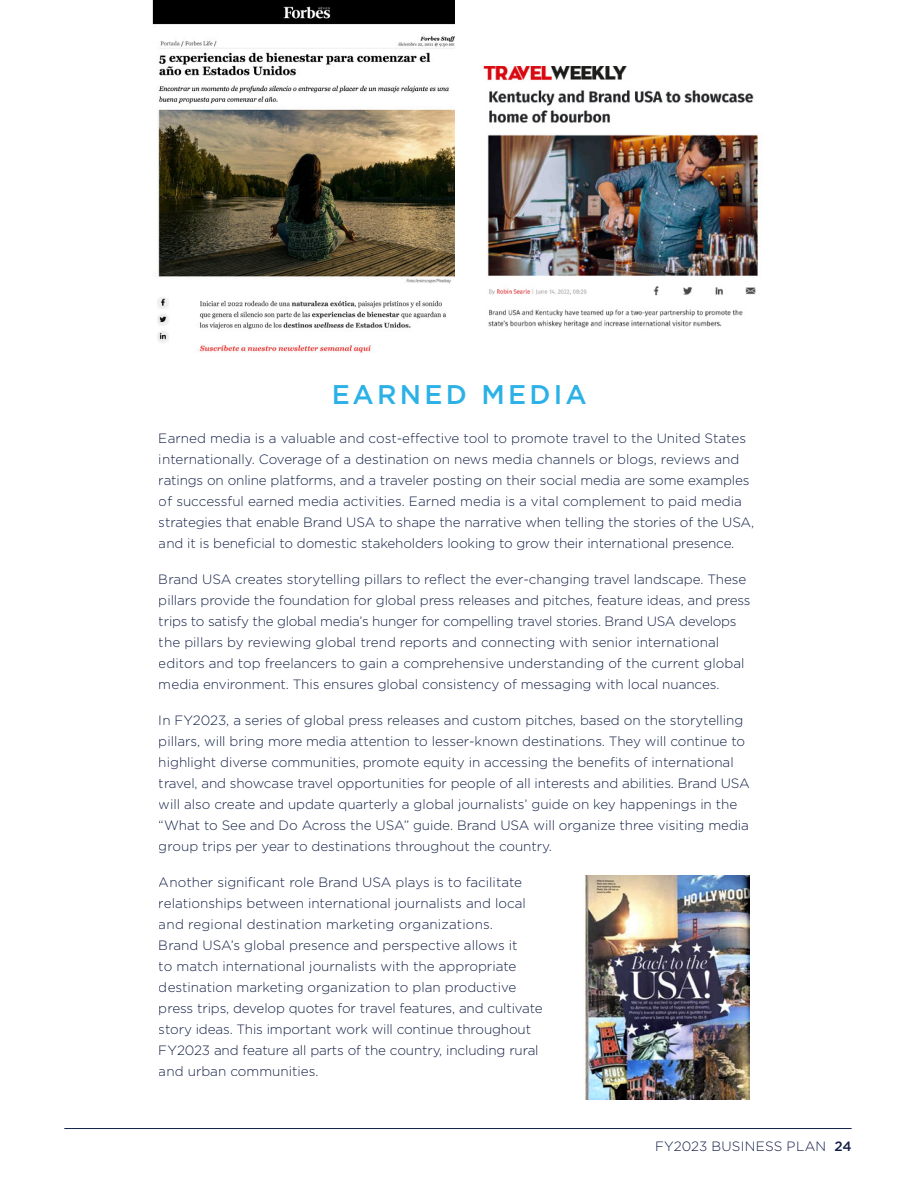
<style>
.page{position:relative;width:918px;height:1188px;background:#fff}
.page>*{position:absolute;margin:0;border:0;box-sizing:border-box;transform-origin:0 0}
.t1{font:500 27px "Gotham";letter-spacing:.12em;color:#2ab1e6}
.t2{font:300 13.5px/21px "Gotham";letter-spacing:-.005em;color:#122046}
.t3{font:300 13.5px "Gotham";letter-spacing:.02em;color:#122046}
.s1{font-weight:500}
</style>
<div class="page">
<img style="left:152px;top:0;width:302px;height:353px">
<img style="left:483px;top:67px;width:275px;height:261px">
<hr style="left:64px;top:1128px;width:788px;height:1px;background:#122046">
<img style="left:584px;top:876px;width:165px;height:224px">
<h1 class="t1" style="left:331px;top:377px;width:257px">EARNED MEDIA</h1>
<p class="t2" style="left:159px;top:427px;width:597px">Earned media is a valuable and cost-effective tool to promote travel to the United States internationally. Coverage of a destination on news media channels or blogs, reviews and ratings on online platforms, and a traveler posting on their social media are some examples of successful earned media activities. Earned media is a vital complement to paid media strategies that enable Brand USA to shape the narrative when telling the stories of the USA, and it is beneficial to domestic stakeholders looking to grow their international presence.</p>
<p class="t2" style="left:159px;top:568px;width:593px">Brand USA creates storytelling pillars to reflect the ever-changing travel landscape. These pillars provide the foundation for global press releases and pitches, feature ideas, and press trips to satisfy the global media’s hunger for compelling travel stories. Brand USA develops the pillars by reviewing global trend reports and connecting with senior international editors and top freelancers to gain a comprehensive understanding of the current global media environment. This ensures global consistency of messaging with local nuances.</p>
<p class="t2" style="left:159px;top:709px;width:593px">In FY2023, a series of global press releases and custom pitches, based on the storytelling pillars, will bring more media attention to lesser-known destinations. They will continue to highlight diverse communities, promote equity in accessing the benefits of international travel, and showcase travel opportunities for people of all interests and abilities. Brand USA will also create and update quarterly a global journalists’ guide on key happenings in the “What to See and Do Across the USA” guide. Brand USA will organize three visiting media group trips per year to destinations throughout the country.</p>
<p class="t2" style="left:159px;top:871px;width:386px">Another significant role Brand USA plays is to facilitate relationships between international journalists and local and regional destination marketing organizations.<br>Brand USA’s global presence and perspective allows it<br>to match international journalists with the appropriate destination marketing organization to plan productive press trips, develop quotes for travel features, and cultivate story ideas. This important work will continue throughout FY2023 and feature all parts of the country, including rural and urban communities.</p>
<p class="t3" style="left:655px;top:1138px;width:198px">FY2023 BUSINESS PLAN <span class="s1">24</span></p>
</div>
